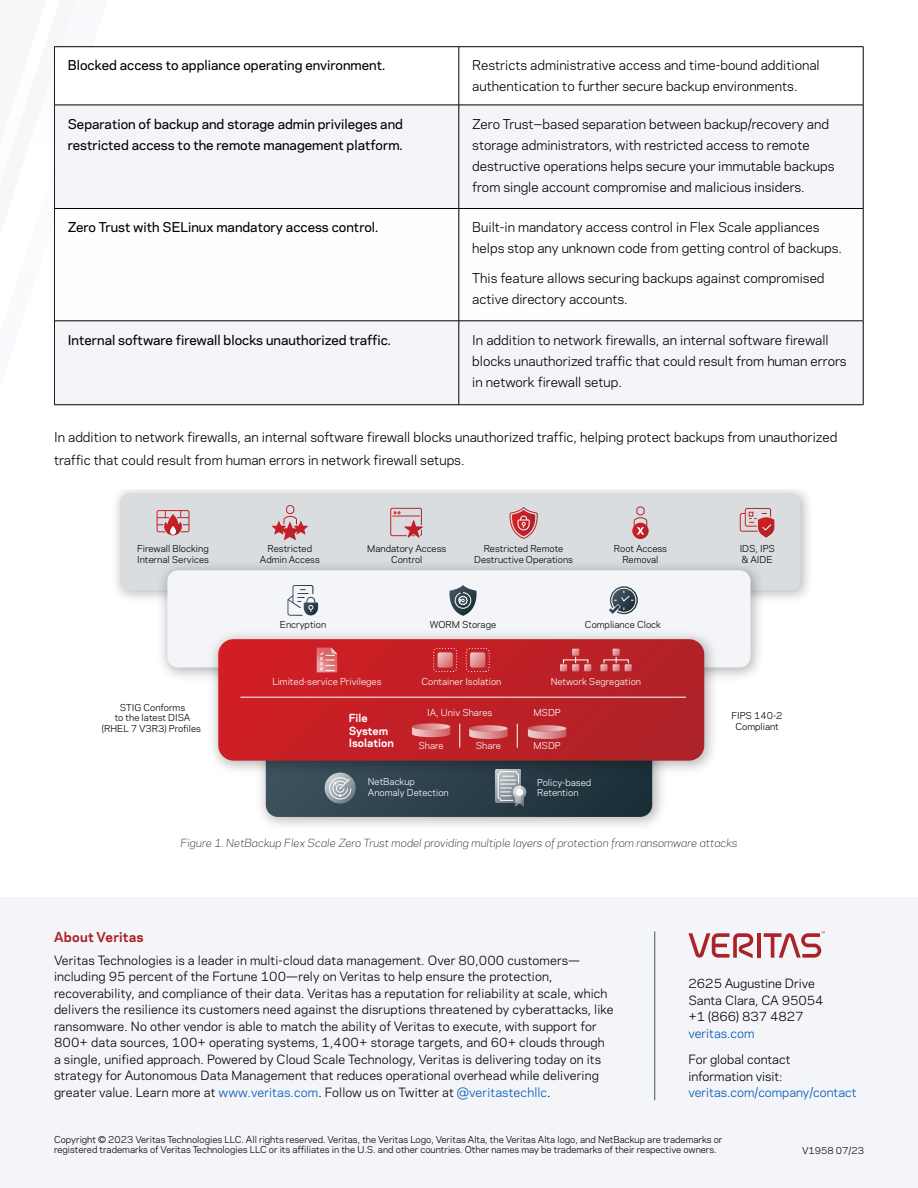
<style>
.page{position:relative;width:918px;height:1188px;background:#fff}
.page>*{position:absolute;margin:0;border:0;box-sizing:border-box;transform-origin:0 0}
.Body_Copy{font:12.75px/21px "Polaris";color:#000}
.t1{font:500 12.75px/21px "Polaris";color:#000}
.t2{font:700 12.75px "Polaris";letter-spacing:.015em;color:#ab2328}
.t3{font:12px/16.5px "Polaris";letter-spacing:.01em;color:#000}
.t4{font:12px "Polaris";color:#0057b8}
.t5{font:italic 300 10.5px "Polaris";color:#000}
.t6{font:700 10.5px/12.6px "Polaris";color:#fff}
.t7{font:9px/10.8px "Polaris";color:#000;text-align:center}
.t8{font:9px/10.8px "Polaris";color:#fff}
.s1{color:#0057b8}
</style>
<div class="page">
<div style="left:0;top:898px;width:918px;height:290px;background:#f4f5f8"></div>
<hr style="left:757px;top:933px;width:4px;height:25px;background:#ab2328">
<svg style="left:689px;top:933px;width:65px;height:25px"></svg>
<svg style="left:764px;top:932px;width:61px;height:26px"></svg>
<hr style="left:654px;top:932px;width:1px;height:168px;background:#425563">
<svg style="left:55px;top:48px;width:808px;height:57px"></svg>
<div style="left:55px;top:106px;width:404px;height:298px;background:#f4f5f8"></div>
<div style="left:460px;top:106px;width:403px;height:298px;background:#f4f5f8"></div>
<svg style="left:55px;top:209px;width:808px;height:112px"></svg>
<hr style="left:459px;top:47px;width:1px;height:58px;background:#000">
<hr style="left:459px;top:105px;width:1px;height:103px;background:#000">
<hr style="left:459px;top:209px;width:1px;height:112px;background:#000">
<hr style="left:459px;top:321px;width:1px;height:84px;background:#000">
<hr style="left:54px;top:105px;width:1px;height:103px;background:#000">
<hr style="left:863px;top:105px;width:1px;height:103px;background:#000">
<hr style="left:54px;top:209px;width:1px;height:112px;background:#000">
<hr style="left:863px;top:209px;width:1px;height:112px;background:#000">
<hr style="left:54px;top:47px;width:405px;height:1px;background:#000">
<hr style="left:54px;top:47px;width:1px;height:58px;background:#000">
<hr style="left:459px;top:47px;width:404px;height:1px;background:#000">
<hr style="left:863px;top:47px;width:1px;height:58px;background:#000">
<hr style="left:54px;top:105px;width:405px;height:1px;background:#000">
<hr style="left:459px;top:105px;width:404px;height:1px;background:#000">
<hr style="left:54px;top:321px;width:1px;height:84px;background:#000">
<hr style="left:863px;top:321px;width:1px;height:84px;background:#000">
<hr style="left:54px;top:404px;width:405px;height:1px;background:#000">
<hr style="left:459px;top:404px;width:404px;height:1px;background:#000">
<hr style="left:54px;top:208px;width:405px;height:1px;background:#000">
<hr style="left:459px;top:208px;width:404px;height:1px;background:#000">
<hr style="left:54px;top:321px;width:405px;height:1px;background:#000">
<hr style="left:459px;top:321px;width:404px;height:1px;background:#000">
<img style="left:261px;top:780px;width:401px;height:46px">
<div style="left:120px;top:493px;width:680px;height:98px;background:#d9dde0;border-radius:9px"></div>
<div style="left:157px;top:510px;width:32px;height:22px;border:1px solid #fff;border-radius:2px"></div>
<svg style="left:157px;top:511px;width:32px;height:24px"></svg>
<div style="left:286px;top:505px;width:8px;height:9px;border:1px solid #fff;border-radius:3px"></div>
<svg style="left:271px;top:516px;width:37px;height:24px"></svg>
<svg style="left:390px;top:508px;width:33px;height:30px"></svg>
<svg style="left:509px;top:491px;width:29px;height:48px"></svg>
<div style="left:637px;top:507px;width:7px;height:8px;border:1px solid #fff;border-radius:3px"></div>
<svg style="left:632px;top:523px;width:17px;height:16px"></svg>
<svg style="left:634px;top:517px;width:13px;height:18px"></svg>
<svg style="left:740px;top:508px;width:34px;height:30px"></svg>
<div style="left:167px;top:570px;width:584px;height:97px;background:#f4f5f8;border-radius:11px"></div>
<img style="left:203px;top:635px;width:520px;height:145px">
<svg style="left:218px;top:639px;width:486px;height:122px;background:#c12228"></svg>
<svg style="left:287px;top:585px;width:31px;height:31px"></svg>
<svg style="left:449px;top:585px;width:28px;height:31px"></svg>
<svg style="left:609px;top:586px;width:29px;height:29px"></svg>
<svg style="left:317px;top:648px;width:20px;height:24px"></svg>
<svg style="left:438px;top:652px;width:15px;height:16px"></svg>
<div style="left:433px;top:648px;width:24px;height:24px;border:1px dashed #fff;border-radius:3px"></div>
<svg style="left:470px;top:652px;width:15px;height:16px"></svg>
<div style="left:466px;top:648px;width:23px;height:24px;border:1px dashed #fff;border-radius:3px"></div>
<svg style="left:560px;top:649px;width:31px;height:22px"></svg>
<svg style="left:600px;top:649px;width:32px;height:22px"></svg>
<hr style="left:241px;top:697px;width:445px;height:1px;background:#fff">
<svg style="left:266px;top:723px;width:386px;height:94px;background:#6d3c45"></svg>
<p class="t1" style="left:68px;top:54px;width:319px">Blocked access to appliance operating environment.</p>
<p class="Body_Copy" style="left:472px;top:54px;width:349px">Restricts administrative access and time-bound additional authentication to further secure backup environments.</p>
<p class="t1" style="left:68px;top:112px;width:337px">Separation of backup and storage admin privileges and restricted access to the remote management platform.</p>
<p class="Body_Copy" style="left:472px;top:113px;width:364px">Zero Trust‒based separation between backup/recovery and storage administrators, with restricted access to remote destructive operations helps secure your immutable backups from single account compromise and malicious insiders.</p>
<p class="t1" style="left:68px;top:216px;width:312px">Zero Trust with SELinux mandatory access control.</p>
<p class="Body_Copy" style="left:472px;top:216px;width:371px">Built-in mandatory access control in Flex Scale appliances helps stop any unknown code from getting control of backups.</p>
<p class="Body_Copy" style="left:472px;top:267px;width:354px">This feature allows securing backups against compromised active directory accounts.</p>
<p class="t1" style="left:68px;top:328px;width:325px">Internal software firewall blocks unauthorized traffic.</p>
<p class="Body_Copy" style="left:472px;top:328px;width:376px">In addition to network firewalls, an internal software firewall blocks unauthorized traffic that could result from human errors in network firewall setup.</p>
<p class="Body_Copy" style="left:54px;top:425px;width:785px;line-height:22.5px">In addition to network firewalls, an internal software firewall blocks unauthorized traffic, helping protect backups from unauthorized traffic that could result from human errors in network firewall setups.</p>
<p class="t7" style="left:137px;top:543px;width:73px;text-align:left">Firewall Blocking<br>Internal Services</p>
<p class="t7" style="left:260px;top:543px;width:61px">Restricted<br>Admin Access</p>
<p class="t7" style="left:367px;top:543px;width:81px">Mandatory Access<br>Control</p>
<p class="t7" style="left:474px;top:543px;width:100px">Restricted Remote<br>Destructive Operations</p>
<p class="t7" style="left:614px;top:543px;width:55px">Root Access<br>Removal</p>
<p class="t7" style="left:740px;top:543px;width:37px;text-align:left">IDS, IPS &amp; AIDE</p>
<p class="t7" style="left:102px;top:701px;width:100px">STIG Conforms<br>to the latest DISA (RHEL 7 V3R3) Profiles</p>
<p class="t7" style="left:280px;top:619px;width:48px">Encryption</p>
<p class="t7" style="left:430px;top:619px;width:68px">WORM Storage</p>
<p class="t7" style="left:585px;top:619px;width:78px">Compliance Clock</p>
<p class="t8" style="left:272px;top:676px;width:111px">Limited-service Privileges</p>
<p class="t8" style="left:421px;top:676px;width:82px">Container Isolation</p>
<p class="t8" style="left:551px;top:676px;width:92px">Network Segregation</p>
<p class="t6" style="left:349px;top:711px;width:47px">File<br>System<br>Isolation</p>
<p class="t8" style="left:427px;top:707px;width:67px">IA, Univ Shares</p>
<p class="t8" style="left:419px;top:739px;width:27px">Share</p>
<p class="t8" style="left:476px;top:739px;width:27px">Share</p>
<p class="t8" style="left:533px;top:707px;width:29px">MSDP</p>
<p class="t8" style="left:533px;top:739px;width:29px">MSDP</p>
<p class="t8" style="left:368px;top:776px;width:82px">NetBackup<br>Anomaly Detection</p>
<p class="t8" style="left:537px;top:776px;width:56px">Policy-based<br>Retention</p>
<p class="t7" style="left:732px;top:709px;width:52px">FIPS 140-2<br>Compliant</p>
<p class="t5" style="left:181px;top:835px;width:558px">Figure 1. NetBackup Flex Scale Zero Trust model providing multiple layers of protection from ransomware attacks</p>
<p class="t2" style="left:54px;top:927px;width:91px">About Veritas</p>
<p class="t3" style="left:54px;top:951px;width:561px">Veritas Technologies is a leader in multi-cloud data management. Over 80,000 customers— including 95 percent of the Fortune 100—rely on Veritas to help ensure the protection, recoverability, and compliance of their data. Veritas has a reputation for reliability at scale, which delivers the resilience its customers need against the disruptions threatened by cyberattacks, like ransomware. No other vendor is able to match the ability of Veritas to execute, with support for 800+ data sources, 100+ operating systems, 1,400+ storage targets, and 60+ clouds through a single, unified approach. Powered by Cloud Scale Technology, Veritas is delivering today on its strategy for Autonomous Data Management that reduces operational overhead while delivering greater value. Learn more at <span class="s1">www.veritas.com</span>. Follow us on Twitter at <span class="s1">@veritastechllc</span>.</p>
<p class="t7" style="left:54px;top:1133px;width:670px;text-align:left">Copyright © 2023 Veritas Technologies LLC. All rights reserved. Veritas, the Veritas Logo, Veritas Alta, the Veritas Alta logo, and NetBackup are trademarks or registered trademarks of Veritas Technologies LLC or its affiliates in the U.S. and other countries. Other names may be trademarks of their respective owners.</p>
<p class="t7" style="left:802px;top:1145px;width:63px">V1958 07/23</p>
<p class="t3" style="left:688px;top:975px;width:137px">2625 Augustine Drive<br>Santa Clara, CA 95054 +1 (866) 837 4827</p>
<p class="t4" style="left:688px;top:1024px;width:68px">veritas.com</p>
<p class="t3" style="left:688px;top:1051px;width:104px">For global contact information visit:</p>
<p class="t4" style="left:688px;top:1083px;width:170px">veritas.com/company/contact</p>
</div>
